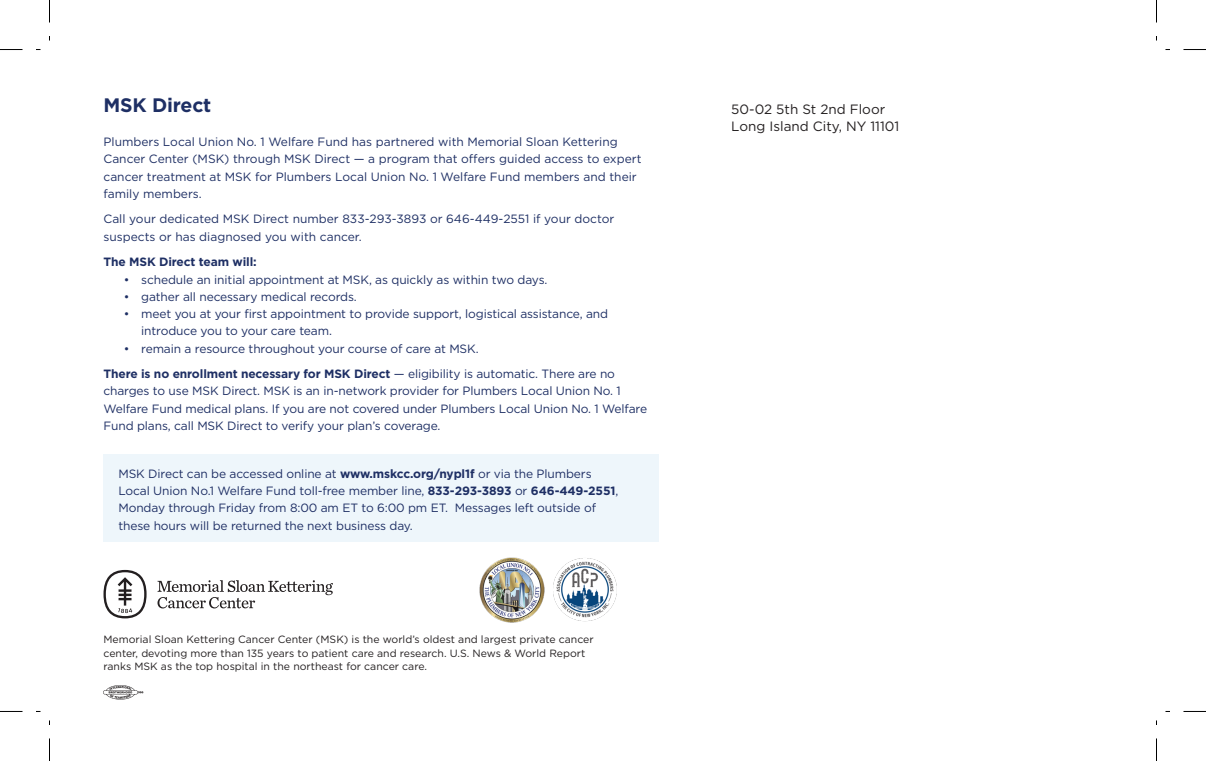
<style>
.page{position:relative;width:1206px;height:761px;background:#fff}
.page>*{position:absolute;margin:0;border:0;box-sizing:border-box;transform-origin:0 0}
.t1{font:700 19.5px "Gotham";letter-spacing:-.01em;color:#1e2f64}
.t2{font:13.5px/16.2px "Gotham";color:#231f20}
.t3{font:12px/17.2px "Gotham";letter-spacing:-.01em;color:#1e2f64}
.t4{font:700 12px "Gotham";letter-spacing:-.01em;color:#1e2f64}
.t5{font:10.5px/13.5px "Gotham";color:#231f20}
.s1{font-weight:700}
</style>
<div class="page">
<svg style="left:104px;top:570px;width:229px;height:48px"></svg>
<div style="left:104px;top:454px;width:555px;height:88px;background:#eef6fb"></div>
<img style="left:479px;top:557px;width:59px;height:66px">
<img style="left:538px;top:558px;width:79px;height:64px">
<img style="left:103px;top:685px;width:41px;height:15px">
<svg style="left:0;top:49px;width:22px;height:1px"></svg>
<svg style="left:1184px;top:49px;width:22px;height:1px"></svg>
<svg style="left:0;top:711px;width:22px;height:1px"></svg>
<svg style="left:1184px;top:711px;width:22px;height:1px"></svg>
<svg style="left:49px;top:0;width:1px;height:22px"></svg>
<svg style="left:49px;top:738px;width:1px;height:22px"></svg>
<svg style="left:1156px;top:0;width:1px;height:22px"></svg>
<svg style="left:1156px;top:738px;width:1px;height:22px"></svg>
<h1 class="t1" style="left:104px;top:93px;width:109px">MSK Direct</h1>
<p class="t3" style="left:104px;top:133px;width:540px">Plumbers Local Union No. 1 Welfare Fund has partnered with Memorial Sloan Kettering Cancer Center (MSK) through MSK Direct — a program that offers guided access to expert cancer treatment at MSK for Plumbers Local Union No. 1 Welfare Fund members and their family members.</p>
<p class="t3" style="left:104px;top:210px;width:512px">Call your dedicated MSK Direct number 833-293-3893 or 646-449-2551 if your doctor suspects or has diagnosed you with cancer.</p>
<p class="t4" style="left:104px;top:254px;width:155px">The MSK Direct team will:</p>
<p class="t3" style="left:124px;top:270px;width:425px">• schedule an initial appointment at MSK, as quickly as within two days.</p>
<p class="t3" style="left:124px;top:287px;width:235px">• gather all necessary medical records.</p>
<p class="t3" style="left:141px;top:305px;width:468px;text-indent:-17px">• meet you at your first appointment to provide support, logistical assistance, and introduce you to your care team.</p>
<p class="t3" style="left:103px;top:335px;width:513px;line-height:25.5px;text-indent:20px">• remain a resource throughout your course of care at MSK.<br><span class="s1">There is no enrollment necessary for MSK Direct</span> — eligibility is automatic. There are no</p>
<p class="t3" style="left:103px;top:382px;width:545px">charges to use MSK Direct. MSK is an in-network provider for Plumbers Local Union No. 1<br>Welfare Fund medical plans. If you are not covered under Plumbers Local Union No. 1 Welfare<br>Fund plans, call MSK Direct to verify your plan’s coverage.</p>
<p class="t3" style="left:118px;top:464px;width:501px">MSK Direct can be accessed online at <span class="s1">www.mskcc.org/nypl1f</span> or via the Plumbers Local Union No.1 Welfare Fund toll-free member line, <span class="s1">833-293-3893</span> or <span class="s1">646-449-2551</span>, Monday through Friday from 8:00 am ET to 6:00 pm ET. Messages left outside of these hours will be returned the next business day.</p>
<p class="t5" style="left:104px;top:632px;width:492px">Memorial Sloan Kettering Cancer Center (MSK) is the world’s oldest and largest private cancer center, devoting more than 135 years to patient care and research. U.S. News &amp; World Report ranks MSK as the top hospital in the northeast for cancer care.</p>
<p class="t2" style="left:731px;top:101px;width:170px">50-02 5th St 2nd Floor<br>Long Island City, NY 11101</p>
</div>
